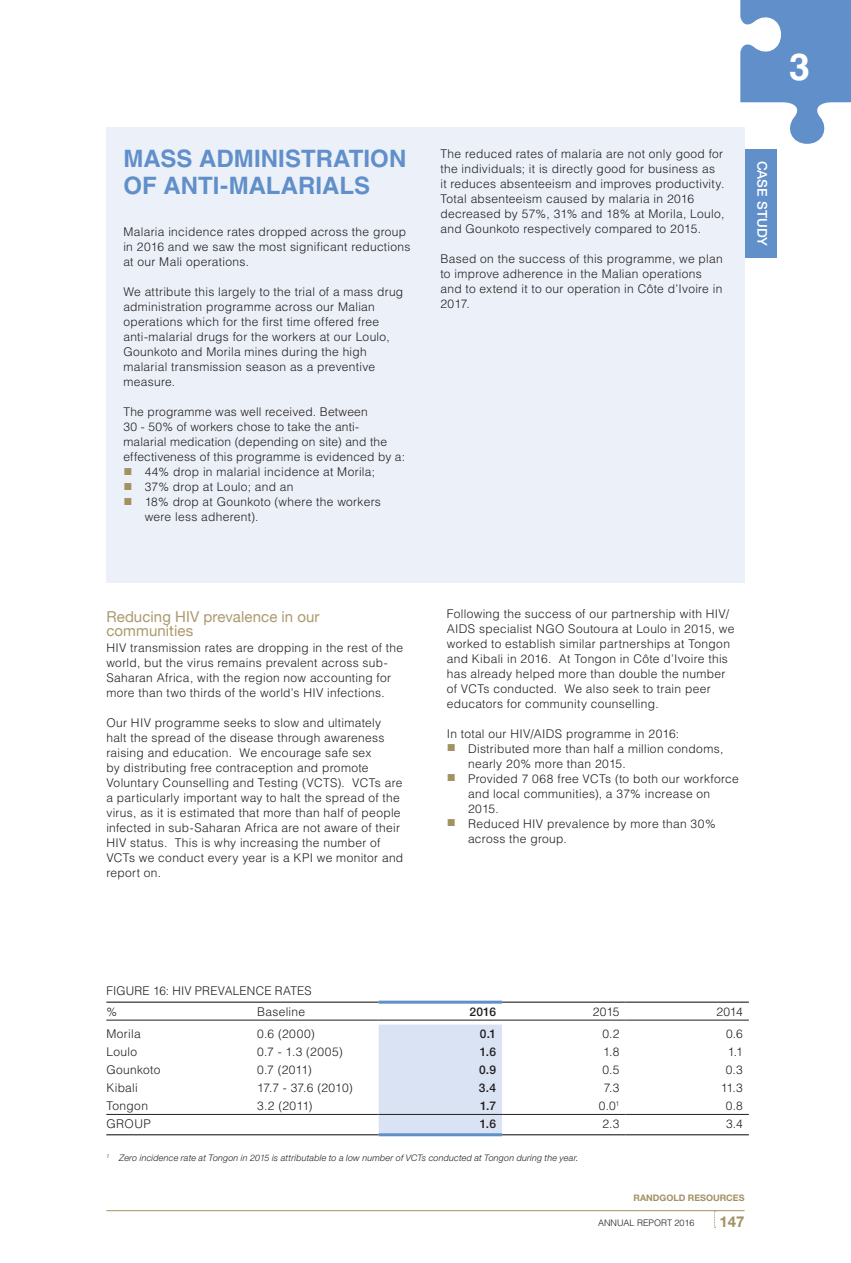
<style>
.page{position:relative;width:851px;height:1263px;background:#fff}
.page>*{position:absolute;margin:0;border:0;box-sizing:border-box;transform-origin:0 0}
.t1{font:700 37.5px "Helvetica";color:#fff}
.Case_study_heading{font:700 24px "Helvetica";color:#618fca}
.Heading_3{font:15px/13.5px "Helvetica Neue";letter-spacing:.005em;color:#aa9a6d}
.t2{font:700 15px "Helvetica Neue";color:#a29161}
.t3{font:500 13.5px "Helvetica Neue";letter-spacing:.01em;color:#fff}
.Body_Text{font:300 12px/15px "Helvetica";letter-spacing:.025em;color:#231f20}
._2015{font:300 12px "Helvetica";letter-spacing:-.015em;color:#231f20}
.Graph___Table_Headin{font:300 12px "Helvetica";letter-spacing:.015em;color:#231f20}
._16{font:500 12px "Helvetica Neue";color:#231f20}
.Notes{font:italic 300 9px "Helvetica Neue";letter-spacing:.02em;color:#231f20}
.t4{font:700 9px "Helvetica Neue";color:#a29161}
.t5{font:300 9px "Helvetica";color:#231f20}
.s1{font-family:"Arial";font-weight:400;font-size:15px;color:#a29161}
</style>
<div class="page">
<div style="left:712px;top:149px;width:64px;height:109px;background:#618fca"></div>
<div style="left:106px;top:128px;width:638px;height:455px;background:#ecf1f9"></div>
<div style="left:378px;top:1024px;width:124px;height:109px;background:#dae3f3"></div>
<hr style="left:106px;top:1001px;width:145px;height:2px;background:#231f20">
<hr style="left:251px;top:1001px;width:127px;height:2px;background:#231f20">
<hr style="left:502px;top:1001px;width:123px;height:2px;background:#231f20">
<hr style="left:625px;top:1001px;width:123px;height:2px;background:#231f20">
<hr style="left:106px;top:1134px;width:145px;height:1px;background:#231f20">
<hr style="left:251px;top:1134px;width:127px;height:1px;background:#231f20">
<hr style="left:502px;top:1134px;width:123px;height:1px;background:#231f20">
<hr style="left:625px;top:1134px;width:123px;height:1px;background:#231f20">
<hr style="left:106px;top:1020px;width:145px;height:1px;background:#231f20">
<hr style="left:251px;top:1020px;width:127px;height:1px;background:#231f20">
<hr style="left:378px;top:1020px;width:124px;height:1px;background:#231f20">
<hr style="left:502px;top:1020px;width:123px;height:1px;background:#231f20">
<hr style="left:625px;top:1020px;width:123px;height:1px;background:#231f20">
<hr style="left:106px;top:1114px;width:145px;height:1px;background:#231f20">
<hr style="left:251px;top:1114px;width:127px;height:1px;background:#231f20">
<hr style="left:378px;top:1114px;width:124px;height:1px;background:#231f20">
<hr style="left:502px;top:1114px;width:123px;height:1px;background:#231f20">
<hr style="left:625px;top:1114px;width:123px;height:1px;background:#231f20">
<hr style="left:378px;top:1001px;width:124px;height:3px;background:#618fca">
<hr style="left:378px;top:1133px;width:124px;height:3px;background:#618fca">
<hr style="left:106px;top:1210px;width:638px;height:1px;background:#a29161">
<svg style="left:714px;top:1211px;width:1px;height:17px"></svg>
<svg style="left:740px;top:0;width:110px;height:144px"></svg>
<p class="Case_study_heading" style="left:123px;top:144px;width:284px">MASS ADMINISTRATION</p>
<p class="Case_study_heading" style="left:123px;top:171px;width:248px">OF ANTI-MALARIALS</p>
<p class="Body_Text" style="left:123px;top:224px;width:288px">Malaria incidence rates dropped across the group in 2016 and we saw the most significant reductions at our Mali operations.</p>
<p class="Body_Text" style="left:123px;top:284px;width:281px">We attribute this largely to the trial of a mass drug administration programme across our Malian operations which for the first time offered free anti-malarial drugs for the workers at our Loulo, Gounkoto and Morila mines during the high malarial transmission season as a preventive measure.</p>
<p class="Body_Text" style="left:123px;top:404px;width:283px">The programme was well received. Between<br>30 - 50% of workers chose to take the anti&shy;malarial medication (depending on site) and the effectiveness of this programme is evidenced by a:</p>
<p class="Body_Text" style="left:123px;top:464px;width:253px"><span class="s1">■</span> 44% drop in malarial incidence at Morila;</p>
<p class="Body_Text" style="left:123px;top:479px;width:172px"><span class="s1">■</span> 37% drop at Loulo; and an</p>
<p class="Body_Text" style="left:145px;top:494px;width:238px;text-indent:-21px"><span class="s1">■</span> 18% drop at Gounkoto (where the workers were less adherent).</p>
<p class="Body_Text" style="left:440px;top:146px;width:285px">The reduced rates of malaria are not only good for the individuals; it is directly good for business as<br>it reduces absenteeism and improves productivity.<br>Total absenteeism caused by malaria in 2016 decreased by 57%, 31% and 18% at Morila, Loulo, and Gounkoto respectively compared to 2015.</p>
<p class="Body_Text" style="left:440px;top:251px;width:284px">Based on the success of this programme, we plan to improve adherence in the Malian operations and to extend it to our operation in Côte d’Ivoire in 2017.</p>
<h1 class="t1" style="left:789px;top:44px;width:22px">3</h1>
<p class="t3" style="left:770px;top:161px;width:87px;rotate:90deg">CASE STUDY</p>
<p class="Heading_3" style="left:106px;top:609px;width:215px">Reducing HIV prevalence in our communities</p>
<p class="Body_Text" style="left:106px;top:640px;width:298px">HIV transmission rates are dropping in the rest of the world, but the virus remains prevalent across sub-Saharan Africa, with the region now accounting for more than two thirds of the world’s HIV infections.</p>
<p class="Body_Text" style="left:106px;top:715px;width:298px">Our HIV programme seeks to slow and ultimately halt the spread of the disease through awareness raising and education. We encourage safe sex<br>by distributing free contraception and promote Voluntary Counselling and Testing (VCTS). VCTs are a particularly important way to halt the spread of the virus, as it is estimated that more than half of people infected in sub-Saharan Africa are not aware of their HIV status. This is why increasing the number of VCTs we conduct every year is a KPI we monitor and report on.</p>
<p class="Body_Text" style="left:446px;top:605px;width:289px">Following the success of our partnership with HIV/ AIDS specialist NGO Soutoura at Loulo in 2015, we worked to establish similar partnerships at Tongon and Kibali in 2016. At Tongon in Côte d’Ivoire this has already helped more than double the number of VCTs conducted. We also seek to train peer educators for community counselling.</p>
<p class="Body_Text" style="left:446px;top:725px;width:234px">In total our HIV/AIDS programme in 2016:</p>
<p class="Body_Text" style="left:468px;top:740px;width:257px;text-indent:-21px"><span class="s1">■</span> Distributed more than half a million condoms, nearly 20% more than 2015.</p>
<p class="Body_Text" style="left:468px;top:770px;width:272px;text-indent:-21px"><span class="s1">■</span> Provided 7 068 free VCTs (to both our workforce and local communities), a 37% increase on<br>2015.</p>
<p class="Body_Text" style="left:468px;top:815px;width:249px;text-indent:-21px"><span class="s1">■</span> Reduced HIV prevalence by more than 30% across the group.</p>
<p class="Graph___Table_Headin" style="left:106px;top:983px;width:207px">FIGURE 16: HIV PREVALENCE RATES</p>
<p class="Body_Text" style="left:106px;top:1004px;width:12px">%</p>
<p class="Body_Text" style="left:257px;top:1004px;width:50px">Baseline</p>
<p class="_16" style="left:469px;top:1004px;width:28px">2016</p>
<p class="_2015" style="left:593px;top:1004px;width:28px">2015</p>
<p class="_2015" style="left:716px;top:1004px;width:28px">2014</p>
<p class="Body_Text" style="left:106px;top:1026px;width:36px">Morila</p>
<p class="Body_Text" style="left:257px;top:1026px;width:59px">0.6 (2000)</p>
<p class="_16" style="left:480px;top:1027px;width:18px">0.1</p>
<p class="_2015" style="left:602px;top:1026px;width:19px">0.2</p>
<p class="_2015" style="left:726px;top:1026px;width:18px">0.6</p>
<p class="Body_Text" style="left:106px;top:1044px;width:32px">Loulo</p>
<p class="Body_Text" style="left:257px;top:1044px;width:87px">0.7 - 1.3 (2005)</p>
<p class="_16" style="left:479px;top:1045px;width:18px">1.6</p>
<p class="_2015" style="left:603px;top:1044px;width:18px">1.8</p>
<p class="_2015" style="left:727px;top:1044px;width:17px">1.1</p>
<p class="Body_Text" style="left:106px;top:1062px;width:56px">Gounkoto</p>
<p class="Body_Text" style="left:257px;top:1062px;width:56px">0.7 (2011)</p>
<p class="_16" style="left:479px;top:1063px;width:18px">0.9</p>
<p class="_2015" style="left:602px;top:1062px;width:18px">0.5</p>
<p class="_2015" style="left:725px;top:1062px;width:18px">0.3</p>
<p class="Body_Text" style="left:106px;top:1080px;width:33px">Kibali</p>
<p class="Body_Text" style="left:257px;top:1080px;width:97px">17.7 - 37.6 (2010)</p>
<p class="_16" style="left:479px;top:1081px;width:19px">3.4</p>
<p class="_2015" style="left:603px;top:1080px;width:17px">7.3</p>
<p class="_2015" style="left:720px;top:1080px;width:24px">11.3</p>
<p class="Body_Text" style="left:106px;top:1098px;width:43px">Tongon</p>
<p class="Body_Text" style="left:257px;top:1098px;width:57px">3.2 (2011)</p>
<p class="_16" style="left:480px;top:1099px;width:17px">1.7</p>
<p class="_2015" style="left:599px;top:1098px;width:22px">0.0<sup>1</sup></p>
<p class="_2015" style="left:725px;top:1098px;width:18px">0.8</p>
<p class="Body_Text" style="left:106px;top:1116px;width:46px">GROUP</p>
<p class="_16" style="left:479px;top:1116px;width:18px">1.6</p>
<p class="_2015" style="left:602px;top:1116px;width:18px">2.3</p>
<p class="_2015" style="left:726px;top:1116px;width:18px">3.4</p>
<p class="Notes" style="left:106px;top:1152px;width:473px"><sup>1</sup> Zero incidence rate at Tongon in 2015 is attributable to a low number of VCTs conducted at Tongon during the year.</p>
<p class="t4" style="left:633px;top:1192px;width:113px">RANDGOLD RESOURCES</p>
<p class="t5" style="left:598px;top:1217px;width:98px">ANNUAL REPORT 2016</p>
<p class="t2" style="left:719px;top:1213px;width:27px">147</p>
</div>
